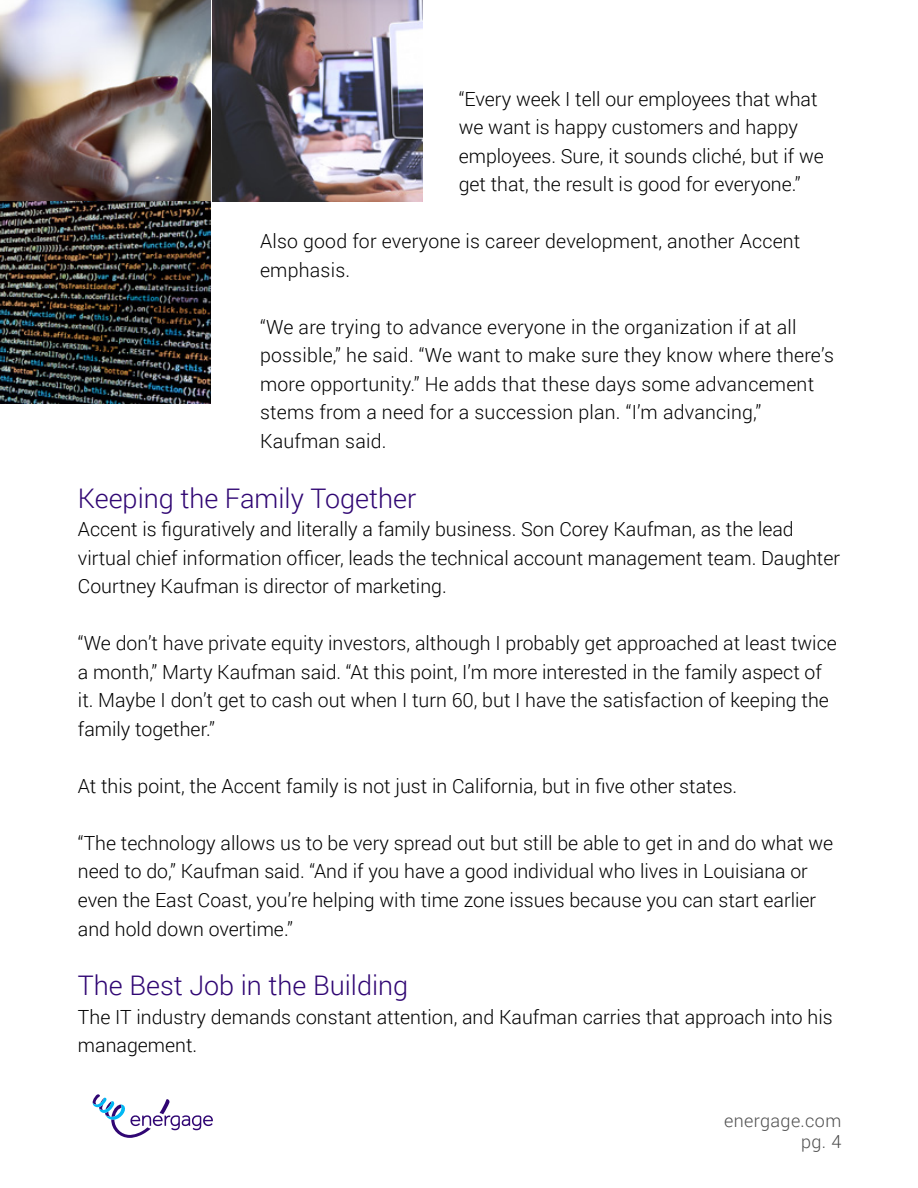
<style>
.page{position:relative;width:918px;height:1188px;background:#fff}
.page>*{position:absolute;margin:0;border:0;box-sizing:border-box;transform-origin:0 0}
.t1{font:300 27px "Roboto";color:#300673}
.t2{font:300 19.5px/28.5px "Roboto";color:#000}
.t3{font:300 18px/21.6px "Roboto";letter-spacing:.02em;color:#4f4f4f;text-align:right}
</style>
<div class="page">
<svg style="left:92px;top:1094px;width:121px;height:44px"></svg>
<img style="left:0;top:0;width:423px;height:202px">
<img style="left:0;top:202px;width:211px;height:201px">
<p class="t2" style="left:459px;top:84px;width:367px">“Every week I tell our employees that what we want is happy customers and happy employees. Sure, it sounds cliché, but if we get that, the result is good for everyone.”</p>
<p class="t2" style="left:260px;top:227px;width:542px">Also good for everyone is career development, another Accent emphasis.</p>
<p class="t2" style="left:260px;top:312px;width:575px">“We are trying to advance everyone in the organization if at all possible,” he said. “We want to make sure they know where there’s more opportunity.” He adds that these days some advancement stems from a need for a succession plan. “I’m advancing,” Kaufman said.</p>
<h1 class="t1" style="left:78px;top:480px;width:340px">Keeping the Family Together</h1>
<p class="t2" style="left:78px;top:515px;width:764px">Accent is figuratively and literally a family business. Son Corey Kaufman, as the lead virtual chief information officer, leads the technical account management team. Daughter<br>Courtney Kaufman is director of marketing.</p>
<p class="t2" style="left:78px;top:629px;width:760px">“We don’t have private equity investors, although I probably get approached at least twice a month,” Marty Kaufman said. “At this point, I’m more interested in the family aspect of it. Maybe I don’t get to cash out when I turn 60, but I have the satisfaction of keeping the family together.”</p>
<p class="t2" style="left:78px;top:771px;width:661px">At this point, the Accent family is not just in California, but in five other states.</p>
<p class="t2" style="left:78px;top:828px;width:757px">“The technology allows us to be very spread out but still be able to get in and do what we need to do,” Kaufman said. “And if you have a good individual who lives in Louisiana or even the East Coast, you’re helping with time zone issues because you can start earlier and hold down overtime.”</p>
<h1 class="t1" style="left:78px;top:967px;width:332px">The Best Job in the Building</h1>
<p class="t2" style="left:78px;top:1002px;width:756px">The IT industry demands constant attention, and Kaufman carries that approach into his management.</p>
<p class="t3" style="left:724px;top:1109px;width:119px">energage.com pg. 4</p>
</div>
